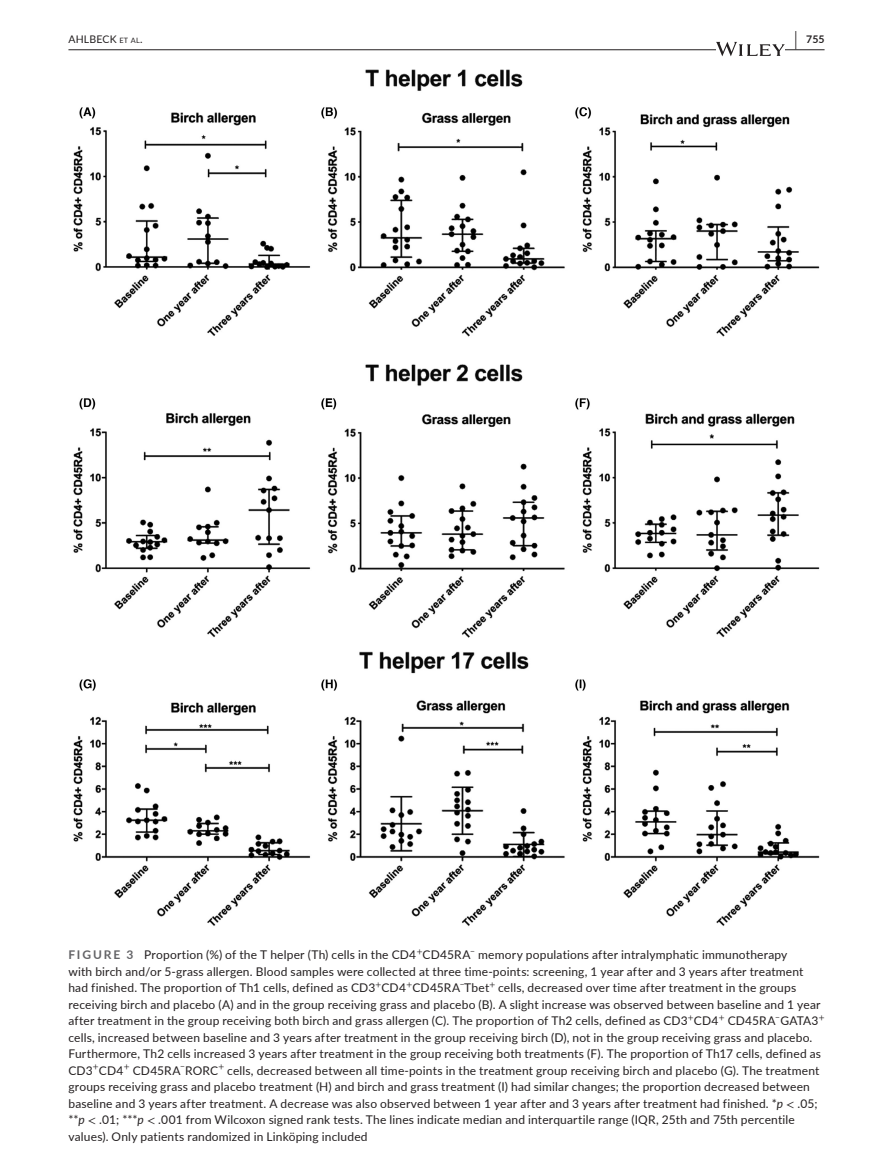
<style>
.page{position:relative;width:893px;height:1174px;background:#fff}
.page>*{position:absolute;margin:0;border:0;box-sizing:border-box;transform-origin:0 0}
.t1{font:12px/16.5px "Lato";letter-spacing:.015em;color:#231f20}
.t2{font:10.5px "Lato";letter-spacing:.015em;color:#231f20}
.t3{font:700 10.5px "Lato";color:#231f20}
.t4{font:8.4px "STIX";color:#231f20}
.t5{font:8.4px "Lato";color:#231f20}
.s1{font-size:7.35px}
.s2{font-size:19.5px}
.s3{font-weight:700;color:#636366}
.s4{font-style:italic}
.s5{font-family:"STIX"}
</style>
<div class="page">
<hr style="left:68px;top:49px;width:756px;height:1px;background:#231f20">
<svg style="left:716px;top:42px;width:69px;height:14px"></svg>
<img style="left:73px;top:69px;width:747px;height:858px">
<p class="t2" style="left:68px;top:31px;width:76px">AHLBECK <span class="s1">et al</span>.</p>
<p class="t3" style="left:795px;top:31px;width:31px"><span class="s2">|</span> 755</p>
<p class="t1" style="left:68px;top:946px;width:349px"><span class="s3">FIGURE 3</span> Proportion (%) of the T helper (Th) cells in the CD4</p>
<p class="t4" style="left:417px;top:945px;width:7px">+</p>
<p class="t1" style="left:423px;top:946px;width:49px">CD45RA</p>
<p class="t5" style="left:470px;top:944px;width:6px">−</p>
<p class="t1" style="left:68px;top:946px;width:758px;text-indent:410px">memory populations after intralymphatic immunotherapy<br>with birch and/or 5-grass allergen. Blood samples were collected at three time-points: screening, 1 year after and 3 years after treatment had finished. The proportion of Th1 cells, defined as CD3<sup>+</sup>CD4<sup>+</sup>CD45RA<sup>−</sup>Tbet<sup>+</sup> cells, decreased over time after treatment in the groups receiving birch and placebo (A) and in the group receiving grass and placebo (B). A slight increase was observed between baseline and 1 year after treatment in the group receiving both birch and grass allergen (C). The proportion of Th2 cells, defined as CD3<sup>+</sup>CD4<sup>+</sup> CD45RA<sup>−</sup>GATA3<sup>+ </sup>cells, increased between baseline and 3 years after treatment in the group receiving birch (D), not in the group receiving grass and placebo.<br>Furthermore, Th2 cells increased 3 years after treatment in the group receiving both treatments (F). The proportion of Th17 cells, defined as CD3<sup>+</sup>CD4<sup>+</sup> CD45RA<sup>−</sup>RORC<sup>+</sup> cells, decreased between all time-points in the treatment group receiving birch and placebo (G). The treatment groups receiving grass and placebo treatment (H) and birch and grass treatment (I) had similar changes; the proportion decreased between baseline and 3 years after treatment. A decrease was also observed between 1 year after and 3 years after treatment had finished. *<span class="s4">p</span> <span class="s5">&lt;</span> .05; **<span class="s4">p</span> <span class="s5">&lt;</span> .01; ***<span class="s4">p</span> <span class="s5">&lt;</span> .001 from Wilcoxon signed rank tests. The lines indicate median and interquartile range (IQR, 25th and 75th percentile values). Only patients randomized in Linköping included</p>
</div>
